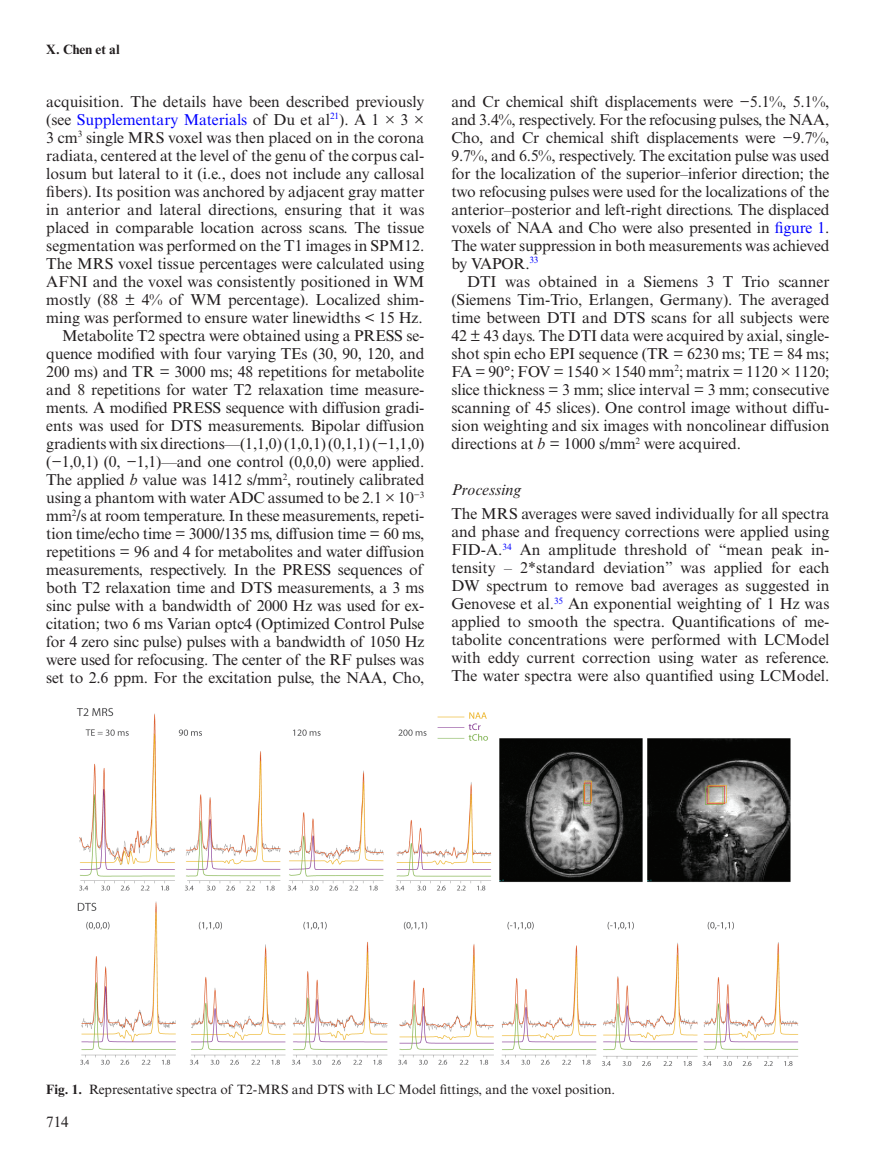
<style>
.page{position:relative;width:891px;height:1175px;background:#fff}
.page>*{position:absolute;margin:0;border:0;box-sizing:border-box;transform-origin:0 0}
.t1{font:15.75px/18px "Times New Roman MT Std";letter-spacing:-.01em;color:#231f20;text-align:justify}
.t2{font:italic 15.75px "Times New Roman MT Std";color:#231f20}
.t3{font:15px "Times New Roman MT Std";color:#231f20}
.t4{font:13.5px "Times New Roman MT Std";color:#231f20}
.t5{font:700 13.5px "Times New Roman MT Std";color:#231f20}
.s1{color:#00f}
.s2{font-style:italic}
.s3{font-weight:700}
</style>
<div class="page">
<img style="left:76px;top:707px;width:723px;height:359px">
<p class="t5" style="left:46px;top:41px;width:75px">X. Chen et al</p>
<p class="t1" style="left:46px;top:92px;width:380px;text-align:right">acquisition. The details have been described previously (see <span class="s1">Supplementary Materials</span> of Du et al<sup>21</sup>). A 1 × 3 × 3 cm<sup>3</sup> single MRS voxel was then placed on in the corona radiata, centered at the level of the genu of the corpus cal&shy;losum but lateral to it (i.e., does not include any callosal fibers). Its position was anchored by adjacent gray matter in anterior and lateral directions, ensuring that it was placed in comparable location across scans. The tissue segmentation was performed on the T1 images in SPM12.<br>The MRS voxel tissue percentages were calculated using AFNI and the voxel was consistently positioned in WM mostly (88 ± 4% of WM percentage). Localized shim&shy;ming was performed to ensure water linewidths &lt; 15 Hz.<br>Metabolite T2 spectra were obtained using a PRESS se&shy;quence modified with four varying TEs (30, 90, 120, and 200 ms) and TR = 3000 ms; 48 repetitions for metabolite and 8 repetitions for water T2 relaxation time measure&shy;ments. A modified PRESS sequence with diffusion gradi&shy;ents was used for DTS measurements. Bipolar diffusion gradients with six directions—(1,1,0) (1,0,1) (0,1,1) (−1,1,0) (−1,0,1) (0, −1,1)—and one control (0,0,0) were applied.<br>The applied <span class="s2">b</span> value was 1412 s/mm<sup>2</sup>, routinely calibrated using a phantom with water ADC assumed to be 2.1 × 10<sup>−3 </sup>mm<sup>2</sup>/s at room temperature. In these measurements, repeti&shy;tion time/echo time = 3000/135 ms, diffusion time = 60 ms, repetitions = 96 and 4 for metabolites and water diffusion measurements, respectively. In the PRESS sequences of both T2 relaxation time and DTS measurements, a 3 ms sinc pulse with a bandwidth of 2000 Hz was used for ex&shy;citation; two 6 ms Varian optc4 (Optimized Control Pulse for 4 zero sinc pulse) pulses with a bandwidth of 1050 Hz were used for refocusing. The center of the RF pulses was set to 2.6 ppm. For the excitation pulse, the NAA, Cho,</p>
<p class="t1" style="left:451px;top:92px;width:380px">and Cr chemical shift displacements were −5.1%, 5.1%, and 3.4%, respectively. For the refocusing pulses, the NAA, Cho, and Cr chemical shift displacements were −9.7%, 9.7%, and 6.5%, respectively. The excitation pulse was used for the localization of the superior–inferior direction; the two refocusing pulses were used for the localizations of the anterior–posterior and left-right directions. The displaced voxels of NAA and Cho were also presented in <span class="s1">figure 1</span>.<br>The water suppression in both measurements was achieved by VAPOR.<sup>33</sup></p>
<p class="t1" style="left:451px;top:272px;width:380px;text-indent:16px">DTI was obtained in a Siemens 3 T Trio scanner (Siemens Tim-Trio, Erlangen, Germany). The averaged time between DTI and DTS scans for all subjects were 42 ± 43 days. The DTI data were acquired by axial, single&shy;shot spin echo EPI sequence (TR = 6230 ms; TE = 84 ms; FA = 90°; FOV = 1540 × 1540 mm<sup>2</sup>; matrix = 1120 × 1120; slice thickness = 3 mm; slice interval = 3 mm; consecutive scanning of 45 slices). One control image without diffu&shy;sion weighting and six images with noncolinear diffusion directions at <span class="s2">b</span> = 1000 s/mm<sup>2</sup> were acquired.</p>
<p class="t2" style="left:451px;top:481px;width:71px">Processing</p>
<p class="t1" style="left:451px;top:505px;width:380px">The MRS averages were saved individually for all spectra and phase and frequency corrections were applied using FID-A.<sup>34</sup> An amplitude threshold of “mean peak in&shy;tensity – 2*standard deviation” was applied for each DW spectrum to remove bad averages as suggested in Genovese et al.<sup>35</sup> An exponential weighting of 1 Hz was applied to smooth the spectra. Quantifications of me&shy;tabolite concentrations were performed with LCModel with eddy current correction using water as reference.<br>The water spectra were also quantified using LCModel.</p>
<p class="t4" style="left:46px;top:1081px;width:570px"><span class="s3">Fig. 1.</span> Representative spectra of T2-MRS and DTS with LC Model fittings, and the voxel position.</p>
<p class="t3" style="left:46px;top:1113px;width:24px">714</p>
</div>
